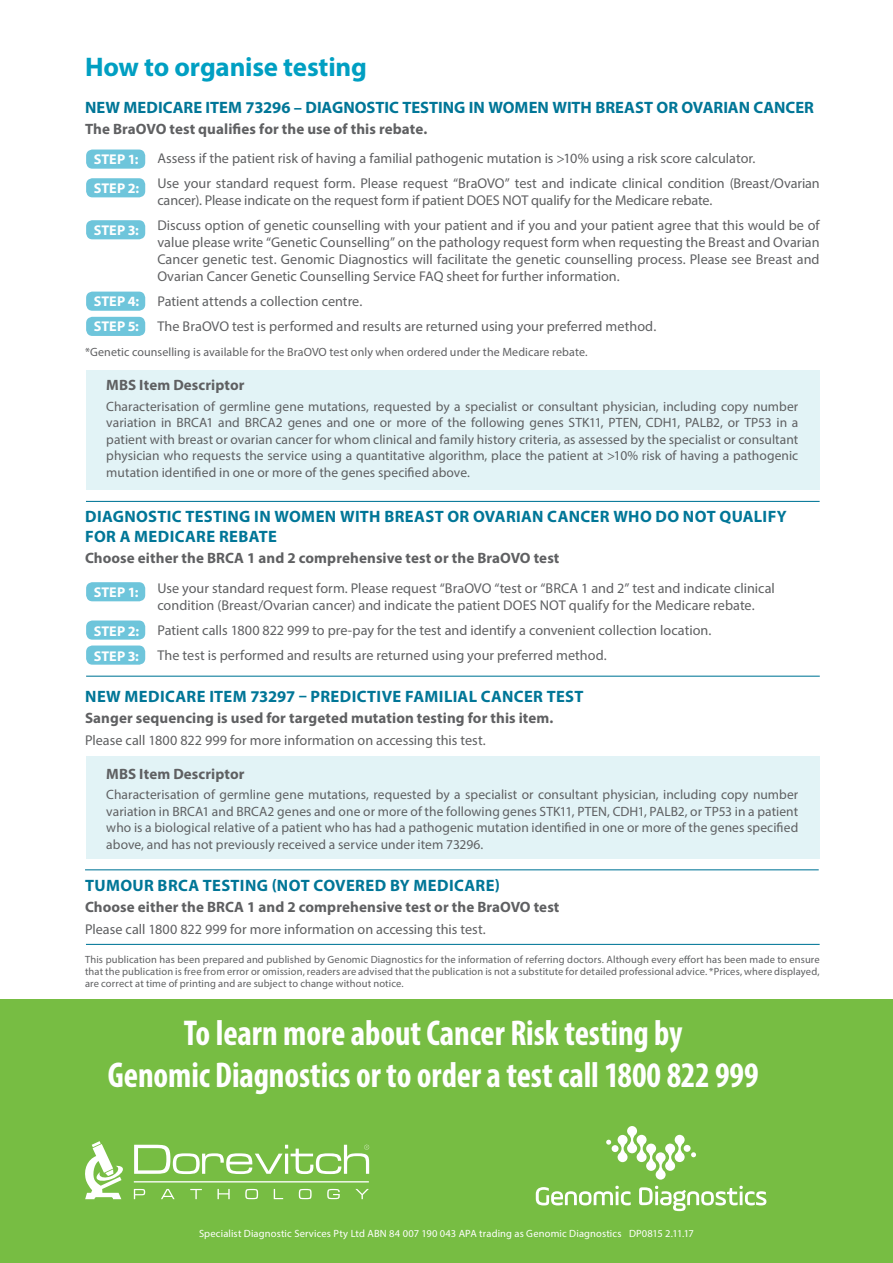
<style>
.page{position:relative;width:893px;height:1263px;background:#fff}
.page>*{position:absolute;margin:0;border:0;box-sizing:border-box;transform-origin:0 0}
.t1{font:700 condensed 36px/42px "Myriad Pro";letter-spacing:-.005em;color:#fff;text-align:center;scale:.95 1}
.t2{font:700 27px "Myriad Pro";letter-spacing:-.01em;color:#009fc2}
.t3{font:700 16.5px/19.5px "Myriad Pro";letter-spacing:.015em;color:#007697}
.t4{font:700 15px "Myriad Pro";letter-spacing:.005em;color:#5f6062}
.t5{font:14.25px/17px "Myriad Pro";color:#5f6062}
.t6{font:700 14.25px "Myriad Pro";letter-spacing:.005em;color:#fff}
.t7{font:13.5px/16.6px "Myriad Pro";letter-spacing:.005em;color:#5f6062;text-align:justify}
.t8{font:12px "Myriad Pro";letter-spacing:.01em;color:#5f6062}
.t9{font:10.5px/12px "Myriad Pro";letter-spacing:.01em;color:#5f6062;text-align:justify}
.t10{font:10.5px "Myriad Pro";letter-spacing:.01em;color:#fff}
</style>
<div class="page">
<div style="left:86px;top:370px;width:734px;height:119px;background:#e2f3f6"></div>
<div style="left:86px;top:757px;width:734px;height:102px;background:#e2f3f6"></div>
<div style="left:0;top:999px;width:893px;height:264px;background:#77bd43"></div>
<svg style="left:536px;top:1185px;width:95px;height:20px"></svg>
<svg style="left:639px;top:1185px;width:127px;height:26px"></svg>
<div style="left:684px;top:1145px;width:7px;height:7px;background:#fff;border-radius:50%"></div>
<svg style="left:691px;top:1152px;width:5px;height:5px"></svg>
<svg style="left:618px;top:1126px;width:67px;height:53px"></svg>
<div style="left:612px;top:1145px;width:7px;height:7px;background:#fff;border-radius:50%"></div>
<svg style="left:606px;top:1140px;width:5px;height:5px"></svg>
<div style="left:86px;top:150px;width:59px;height:19px;background:#6ec5db;border-radius:6px"></div>
<div style="left:86px;top:582px;width:59px;height:19px;background:#6ec5db;border-radius:6px"></div>
<div style="left:86px;top:178px;width:59px;height:19px;background:#6ec5db;border-radius:6px"></div>
<div style="left:86px;top:620px;width:59px;height:20px;background:#6ec5db;border-radius:6px"></div>
<div style="left:86px;top:220px;width:59px;height:19px;background:#6ec5db;border-radius:6px"></div>
<div style="left:86px;top:292px;width:59px;height:19px;background:#6ec5db;border-radius:6px"></div>
<div style="left:86px;top:317px;width:59px;height:19px;background:#6ec5db;border-radius:6px"></div>
<div style="left:86px;top:645px;width:59px;height:20px;background:#6ec5db;border-radius:6px"></div>
<hr style="left:86px;top:501px;width:734px;height:1px;background:#007697">
<hr style="left:85px;top:869px;width:734px;height:1px;background:#007697">
<hr style="left:86px;top:944px;width:734px;height:1px;background:#007697">
<hr style="left:86px;top:676px;width:734px;height:1px;background:#007697">
<svg style="left:85px;top:1141px;width:38px;height:58px"></svg>
<svg style="left:134px;top:1145px;width:235px;height:37px"></svg>
<svg style="left:134px;top:1189px;width:235px;height:10px"></svg>
<h2 class="t2" style="left:85px;top:50px;width:283px">How to organise testing</h2>
<p class="t3" style="left:85px;top:97px;width:730px">NEW MEDICARE ITEM 73296 – DIAGNOSTIC TESTING IN WOMEN WITH BREAST OR OVARIAN CANCER</p>
<p class="t4" style="left:85px;top:119px;width:344px">The BraOVO test qualifies for the use of this rebate.</p>
<p class="t6" style="left:94px;top:150px;width:46px">STEP 1:</p>
<p class="t5" style="left:157px;top:150px;width:600px">Assess if the patient risk of having a familial pathogenic mutation is &gt;10% using a risk score calculator.</p>
<p class="t6" style="left:94px;top:179px;width:47px">STEP 2:</p>
<p class="t5" style="left:157px;top:175px;width:664px">Use your standard request form. Please request “BraOVO” test and indicate clinical condition (Breast/Ovarian cancer). Please indicate on the request form if patient DOES NOT qualify for the Medicare rebate.</p>
<p class="t6" style="left:94px;top:221px;width:47px">STEP 3:</p>
<p class="t5" style="left:157px;top:217px;width:664px;text-align:justify">Discuss option of genetic counselling with your patient and if you and your patient agree that this would be of value please write “Genetic Counselling” on the pathology request form when requesting the Breast and Ovarian Cancer genetic test. Genomic Diagnostics will facilitate the genetic counselling process. Please see Breast and Ovarian Cancer Genetic Counselling Service FAQ sheet for further information.</p>
<p class="t6" style="left:94px;top:292px;width:47px">STEP 4:</p>
<p class="t5" style="left:157px;top:293px;width:206px">Patient attends a collection centre.</p>
<p class="t6" style="left:94px;top:317px;width:47px">STEP 5:</p>
<p class="t5" style="left:157px;top:318px;width:500px">The BraOVO test is performed and results are returned using your preferred method.</p>
<p class="t8" style="left:85px;top:345px;width:504px">*Genetic counselling is available for the BraOVO test only when ordered under the Medicare rebate.</p>
<p class="t4" style="left:106px;top:375px;width:140px">MBS Item Descriptor</p>
<p class="t7" style="left:106px;top:398px;width:694px">Characterisation of germline gene mutations, requested by a specialist or consultant physician, including copy number variation in BRCA1 and BRCA2 genes and one or more of the following genes STK11, PTEN, CDH1, PALB2, or TP53 in a patient with breast or ovarian cancer for whom clinical and family history criteria, as assessed by the specialist or consultant physician who requests the service using a quantitative algorithm, place the patient at &gt;10% risk of having a pathogenic mutation identified in one or more of the genes specified above.</p>
<p class="t3" style="left:85px;top:507px;width:703px">DIAGNOSTIC TESTING IN WOMEN WITH BREAST OR OVARIAN CANCER WHO DO NOT QUALIFY<br>FOR A MEDICARE REBATE</p>
<p class="t4" style="left:85px;top:548px;width:476px">Choose either the BRCA 1 and 2 comprehensive test or the BraOVO test</p>
<p class="t6" style="left:94px;top:583px;width:46px">STEP 1:</p>
<p class="t5" style="left:157px;top:579px;width:619px">Use your standard request form. Please request “BraOVO “test or “BRCA 1 and 2” test and indicate clinical condition (Breast/Ovarian cancer) and indicate the patient DOES NOT qualify for the Medicare rebate.</p>
<p class="t6" style="left:94px;top:621px;width:47px">STEP 2:</p>
<p class="t5" style="left:157px;top:621px;width:556px">Patient calls 1800 822 999 to pre-pay for the test and identify a convenient collection location.</p>
<p class="t6" style="left:94px;top:646px;width:47px">STEP 3:</p>
<p class="t5" style="left:157px;top:646px;width:451px">The test is performed and results are returned using your preferred method.</p>
<p class="t3" style="left:85px;top:686px;width:500px">NEW MEDICARE ITEM 73297 – PREDICTIVE FAMILIAL CANCER TEST</p>
<p class="t4" style="left:85px;top:709px;width:470px">Sanger sequencing is used for targeted mutation testing for this item.</p>
<p class="t5" style="left:85px;top:731px;width:402px">Please call 1800 822 999 for more information on accessing this test.</p>
<p class="t4" style="left:106px;top:764px;width:140px">MBS Item Descriptor</p>
<p class="t7" style="left:106px;top:786px;width:694px">Characterisation of germline gene mutations, requested by a specialist or consultant physician, including copy number variation in BRCA1 and BRCA2 genes and one or more of the following genes STK11, PTEN, CDH1, PALB2, or TP53 in a patient who is a biological relative of a patient who has had a pathogenic mutation identified in one or more of the genes specified above, and has not previously received a service under item 73296.</p>
<p class="t3" style="left:85px;top:875px;width:416px">TUMOUR BRCA TESTING (NOT COVERED BY MEDICARE)</p>
<p class="t4" style="left:85px;top:898px;width:476px">Choose either the BRCA 1 and 2 comprehensive test or the BraOVO test</p>
<p class="t5" style="left:85px;top:920px;width:402px">Please call 1800 822 999 for more information on accessing this test.</p>
<p class="t9" style="left:85px;top:953px;width:736px">This publication has been prepared and published by Genomic Diagnostics for the information of referring doctors. Although every effort has been made to ensure that the publication is free from error or omission, readers are advised that the publication is not a substitute for detailed professional advice. *Prices, where displayed, are correct at time of printing and are subject to change without notice.</p>
<h1 class="t1" style="left:108px;top:1012px;width:687px">To learn more about Cancer Risk testing by<br>Genomic Diagnostics or to order a test call 1800 822 999</h1>
<p class="t10" style="left:199px;top:1227px;width:496px">Specialist Diagnostic Services Pty Ltd ABN 84 007 190 043 APA trading as Genomic Diagnostics DP0815 2.11.17</p>
</div>
